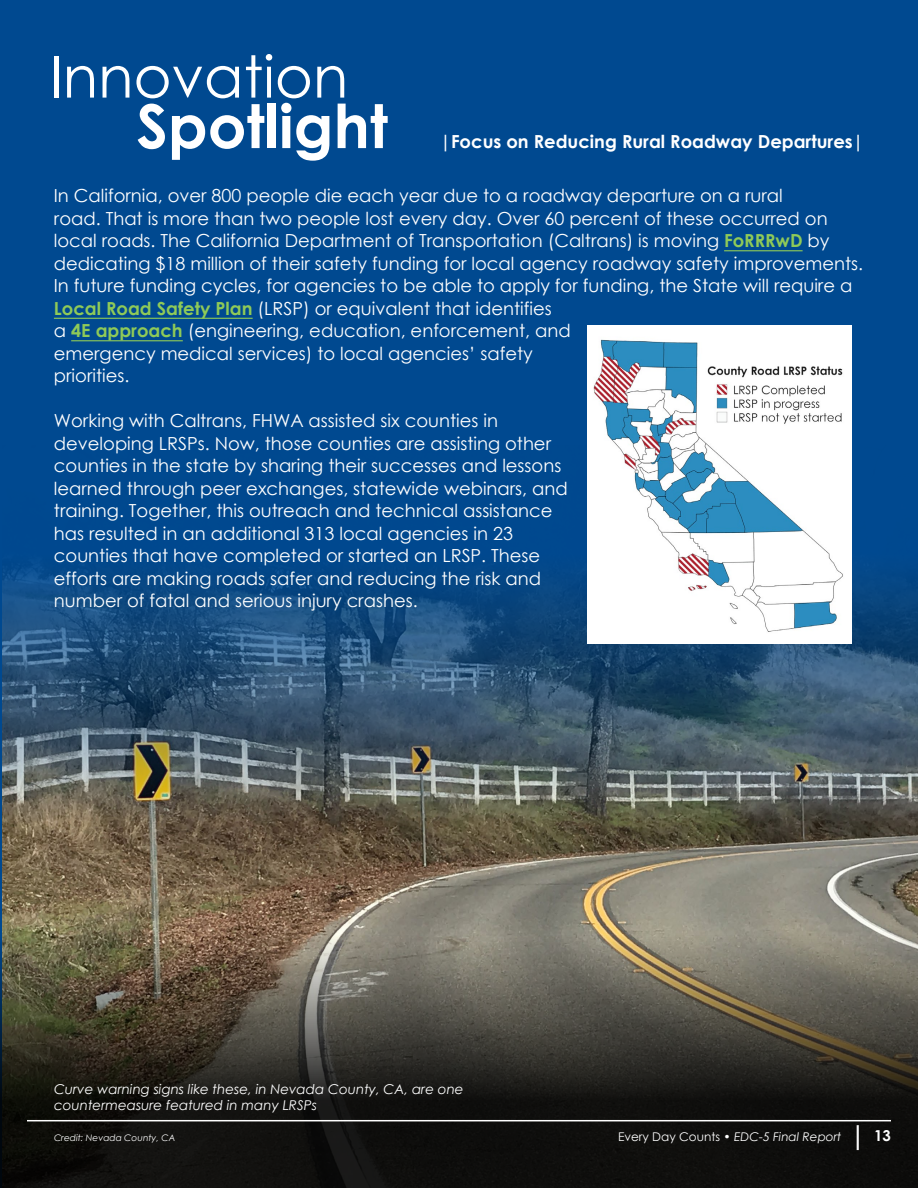
<style>
.page{position:relative;width:918px;height:1188px;background:#004990}
.page>*{position:absolute;margin:0;border:0;box-sizing:border-box;transform-origin:0 0}
.t1{font:18px/22.5px "Century Gothic";color:#fff}
.t2{font:700 18px "Century Gothic";color:#fff}
.t3{font:700 15px "Century Gothic";color:#fff}
.t4{font:italic 13.5px/16.5px "Century Gothic";color:#fff}
.t5{font:italic 12px "Century Gothic";color:#fff}
.t6{font:italic 9px "Century Gothic";color:#fff}
.s1{font-weight:700;color:#8fca58}
.s2{font-style:normal}
.s3{font-size:27px}
</style>
<div class="page">
<hr style="left:54px;top:56px;width:4px;height:42px;background:#fff">
<svg style="left:67px;top:66px;width:27px;height:32px"></svg>
<svg style="left:103px;top:66px;width:26px;height:32px"></svg>
<svg style="left:136px;top:66px;width:103px;height:32px"></svg>
<svg style="left:246px;top:54px;width:26px;height:44px"></svg>
<svg style="left:138px;top:104px;width:27px;height:45px"></svg>
<svg style="left:172px;top:104px;width:92px;height:56px"></svg>
<div style="left:268px;top:104px;width:8px;height:44px;background:#fff"></div>
<svg style="left:278px;top:66px;width:110px;height:95px"></svg>
<img style="left:2px;top:446px;width:916px;height:464px">
<svg style="left:0;top:910px;width:918px;height:278px;background:#423e35"></svg>
<hr style="left:27px;top:1120px;width:864px;height:1px;background:#fff">
<img style="left:588px;top:325px;width:264px;height:319px">
<hr style="left:724px;top:250px;width:79px;height:1px;background:#8fca58">
<hr style="left:54px;top:318px;width:199px;height:1px;background:#8fca58">
<hr style="left:71px;top:340px;width:112px;height:1px;background:#8fca58">
<p class="t2" style="left:440px;top:128px;width:425px">|Focus on Reducing Rural Roadway Departures|</p>
<p class="t1" style="left:54px;top:184px;width:811px">In California, over 800 people die each year due to a roadway departure on a rural<br>road. That is more than two people lost every day. Over 60 percent of these occurred on local roads. The California Department of Transportation (Caltrans) is moving <span class="s1">FoRRRwD</span> by dedicating $18 million of their safety funding for local agency roadway safety improvements.<br>In future funding cycles, for agencies to be able to apply for funding, the State will require a <span class="s1">Local Road Safety Plan</span> (LRSP) or equivalent that identifies<br>a <span class="s1">4E approach</span> (engineering, education, enforcement, and<br>emergency medical services) to local agencies’ safety<br>priorities.</p>
<p class="t1" style="left:54px;top:409px;width:515px">Working with Caltrans, FHWA assisted six counties in developing LRSPs. Now, those counties are assisting other counties in the state by sharing their successes and lessons learned through peer exchanges, statewide webinars, and training. Together, this outreach and technical assistance has resulted in an additional 313 local agencies in 23 counties that have completed or started an LRSP. These efforts are making roads safer and reducing the risk and number of fatal and serious injury crashes.</p>
<p class="t4" style="left:54px;top:1080px;width:411px">Curve warning signs like these, in Nevada County, CA, are one countermeasure featured in many LRSPs</p>
<p class="t6" style="left:54px;top:1131px;width:123px">Credit: Nevada County, CA</p>
<p class="t5" style="left:618px;top:1128px;width:225px"><span class="s2">Every Day Counts •</span> EDC-5 Final Report</p>
<p class="t3" style="left:850px;top:1124px;width:43px"><span class="s3">|</span> 13</p>
</div>
